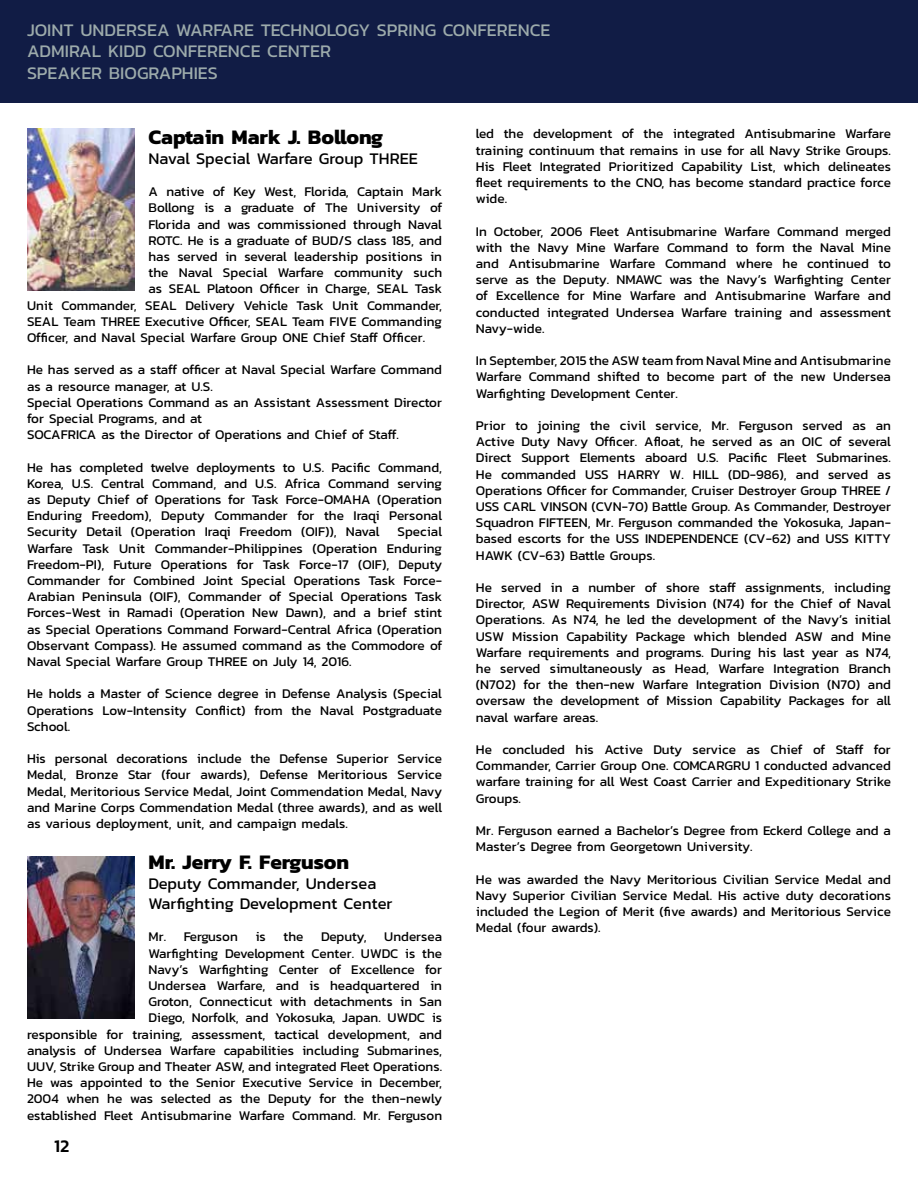
<style>
.page{position:relative;width:918px;height:1188px;background:#fff}
.page>*{position:absolute;margin:0;border:0;box-sizing:border-box;transform-origin:0 0}
.t1{font:700 21px "Kanit";color:#000}
.t2{font:18px/21.6px "Kanit";color:#9dabab}
.t3{font:500 18px "Kanit";color:#000}
.t4{font:16.5px/19.8px "Kanit";color:#000}
.t5{font:13.5px/16.2px "Kanit";color:#000;text-align:justify}
</style>
<div class="page">
<div style="left:0;top:0;width:918px;height:103px;background:#111c45"></div>
<img style="left:27px;top:857px;width:108px;height:162px">
<img style="left:27px;top:128px;width:108px;height:162px">
<h2 class="t2" style="left:27px;top:18px;width:525px">JOINT UNDERSEA WARFARE TECHNOLOGY SPRING CONFERENCE<br>ADMIRAL KIDD CONFERENCE CENTER<br>SPEAKER BIOGRAPHIES</h2>
<h1 class="t1" style="left:148px;top:121px;width:236px">Captain Mark J. Bollong</h1>
<p class="t4" style="left:148px;top:148px;width:271px">Naval Special Warfare Group THREE</p>
<p class="t5" style="left:148px;top:183px;width:295px">A native of Key West, Florida, Captain Mark</p>
<p class="t5" style="left:148px;top:200px;width:295px">Bollong is a graduate of The University of</p>
<p class="t5" style="left:148px;top:216px;width:295px">Florida and was commissioned through Naval</p>
<p class="t5" style="left:148px;top:232px;width:295px">ROTC. He is a graduate of BUD/S class 185, and</p>
<p class="t5" style="left:148px;top:248px;width:295px">has served in several leadership positions in</p>
<p class="t5" style="left:148px;top:264px;width:295px">the Naval Special Warfare community such</p>
<p class="t5" style="left:148px;top:281px;width:295px">as SEAL Platoon Officer in Charge, SEAL Task</p>
<p class="t5" style="left:27px;top:297px;width:417px">Unit Commander, SEAL Delivery Vehicle Task Unit Commander,</p>
<p class="t5" style="left:27px;top:313px;width:417px">SEAL Team THREE Executive Officer, SEAL Team FIVE Commanding</p>
<p class="t5" style="left:27px;top:329px;width:400px">Officer, and Naval Special Warfare Group ONE Chief Staff Officer.</p>
<p class="t5" style="left:27px;top:362px;width:417px;text-align:left">He has served as a staff officer at Naval Special Warfare Command as a resource manager, at U.S.<br>Special Operations Command as an Assistant Assessment Director for Special Programs, and at<br>SOCAFRICA as the Director of Operations and Chief of Staff.</p>
<p class="t5" style="left:27px;top:459px;width:417px">He has completed twelve deployments to U.S. Pacific Command, Korea, U.S. Central Command, and U.S. Africa Command serving as Deputy Chief of Operations for Task Force-OMAHA (Operation Enduring Freedom), Deputy Commander for the Iraqi Personal Security Detail (Operation Iraqi Freedom (OIF)), Naval</p>
<p class="t5" style="left:27px;top:524px;width:417px;text-indent:371px">Special Warfare Task Unit Commander-Philippines (Operation Enduring Freedom-PI), Future Operations for Task Force-17 (OIF), Deputy Commander for Combined Joint Special Operations Task Force-Arabian Peninsula (OIF), Commander of Special Operations Task Forces-West in Ramadi (Operation New Dawn), and a brief stint as Special Operations Command Forward-Central Africa (Operation Observant Compass). He assumed command as the Commodore of Naval Special Warfare Group THREE on July 14, 2016.</p>
<p class="t5" style="left:27px;top:686px;width:417px">He holds a Master of Science degree in Defense Analysis (Special Operations Low-Intensity Conflict) from the Naval Postgraduate School.</p>
<p class="t5" style="left:27px;top:750px;width:417px">His personal decorations include the Defense Superior Service Medal, Bronze Star (four awards), Defense Meritorious Service Medal, Meritorious Service Medal, Joint Commendation Medal, Navy and Marine Corps Commendation Medal (three awards), and as well as various deployment, unit, and campaign medals.</p>
<h1 class="t1" style="left:148px;top:846px;width:202px">Mr. Jerry F. Ferguson</h1>
<p class="t4" style="left:148px;top:873px;width:246px">Deputy Commander, Undersea<br>Warfighting Development Center</p>
<p class="t5" style="left:148px;top:929px;width:91px">Mr. Ferguson</p>
<p class="t5" style="left:255px;top:929px;width:12px">is</p>
<p class="t5" style="left:283px;top:929px;width:21px">the</p>
<p class="t5" style="left:321px;top:929px;width:47px">Deputy,</p>
<p class="t5" style="left:27px;top:929px;width:417px;text-align:right">Undersea<br>Warfighting Development Center. UWDC is the<br>Navy’s Warfighting Center of Excellence for<br>Undersea Warfare, and is headquartered in<br>Groton, Connecticut with detachments in San<br>Diego, Norfolk, and Yokosuka, Japan. UWDC is<br>responsible for training, assessment, tactical development, and analysis of Undersea Warfare capabilities including Submarines, UUV, Strike Group and Theater ASW, and integrated Fleet Operations.<br>He was appointed to the Senior Executive Service in December, 2004 when he was selected as the Deputy for the then-newly established Fleet Antisubmarine Warfare Command. Mr. Ferguson</p>
<h2 class="t3" style="left:54px;top:1132px;width:17px">12</h2>
<p class="t5" style="left:476px;top:125px;width:417px">led the development of the integrated Antisubmarine Warfare training continuum that remains in use for all Navy Strike Groups.<br>His Fleet Integrated Prioritized Capability List, which delineates fleet requirements to the CNO, has become standard practice force wide.</p>
<p class="t5" style="left:476px;top:223px;width:417px">In October, 2006 Fleet Antisubmarine Warfare Command merged with the Navy Mine Warfare Command to form the Naval Mine and Antisubmarine Warfare Command where he continued to serve as the Deputy. NMAWC was the Navy’s Warfighting Center of Excellence for Mine Warfare and Antisubmarine Warfare and conducted integrated Undersea Warfare training and assessment Navy-wide.</p>
<p class="t5" style="left:476px;top:352px;width:417px">In September, 2015 the ASW team from Naval Mine and Antisubmarine Warfare Command shifted to become part of the new Undersea Warfighting Development Center.</p>
<p class="t5" style="left:476px;top:417px;width:417px">Prior to joining the civil service, Mr. Ferguson served as an Active Duty Navy Officer. Afloat, he served as an OIC of several Direct Support Elements aboard U.S. Pacific Fleet Submarines.<br>He commanded USS HARRY W. HILL (DD-986), and served as Operations Officer for Commander, Cruiser Destroyer Group THREE / USS CARL VINSON (CVN-70) Battle Group. As Commander, Destroyer Squadron FIFTEEN, Mr. Ferguson commanded the Yokosuka, Japan&shy;based escorts for the USS INDEPENDENCE (CV-62) and USS KITTY HAWK (CV-63) Battle Groups.</p>
<p class="t5" style="left:476px;top:579px;width:417px">He served in a number of shore staff assignments, including Director, ASW Requirements Division (N74) for the Chief of Naval Operations. As N74, he led the development of the Navy’s initial USW Mission Capability Package which blended ASW and Mine Warfare requirements and programs. During his last year as N74, he served simultaneously as Head, Warfare Integration Branch (N702) for the then-new Warfare Integration Division (N70) and oversaw the development of Mission Capability Packages for all naval warfare areas.</p>
<p class="t5" style="left:476px;top:741px;width:417px">He concluded his Active Duty service as Chief of Staff for Commander, Carrier Group One. COMCARGRU 1 conducted advanced warfare training for all West Coast Carrier and Expeditionary Strike Groups.</p>
<p class="t5" style="left:476px;top:822px;width:417px">Mr. Ferguson earned a Bachelor’s Degree from Eckerd College and a<br>Master’s Degree from Georgetown University.</p>
<p class="t5" style="left:476px;top:871px;width:417px">He was awarded the Navy Meritorious Civilian Service Medal and Navy Superior Civilian Service Medal. His active duty decorations included the Legion of Merit (five awards) and Meritorious Service Medal (four awards).</p>
</div>
